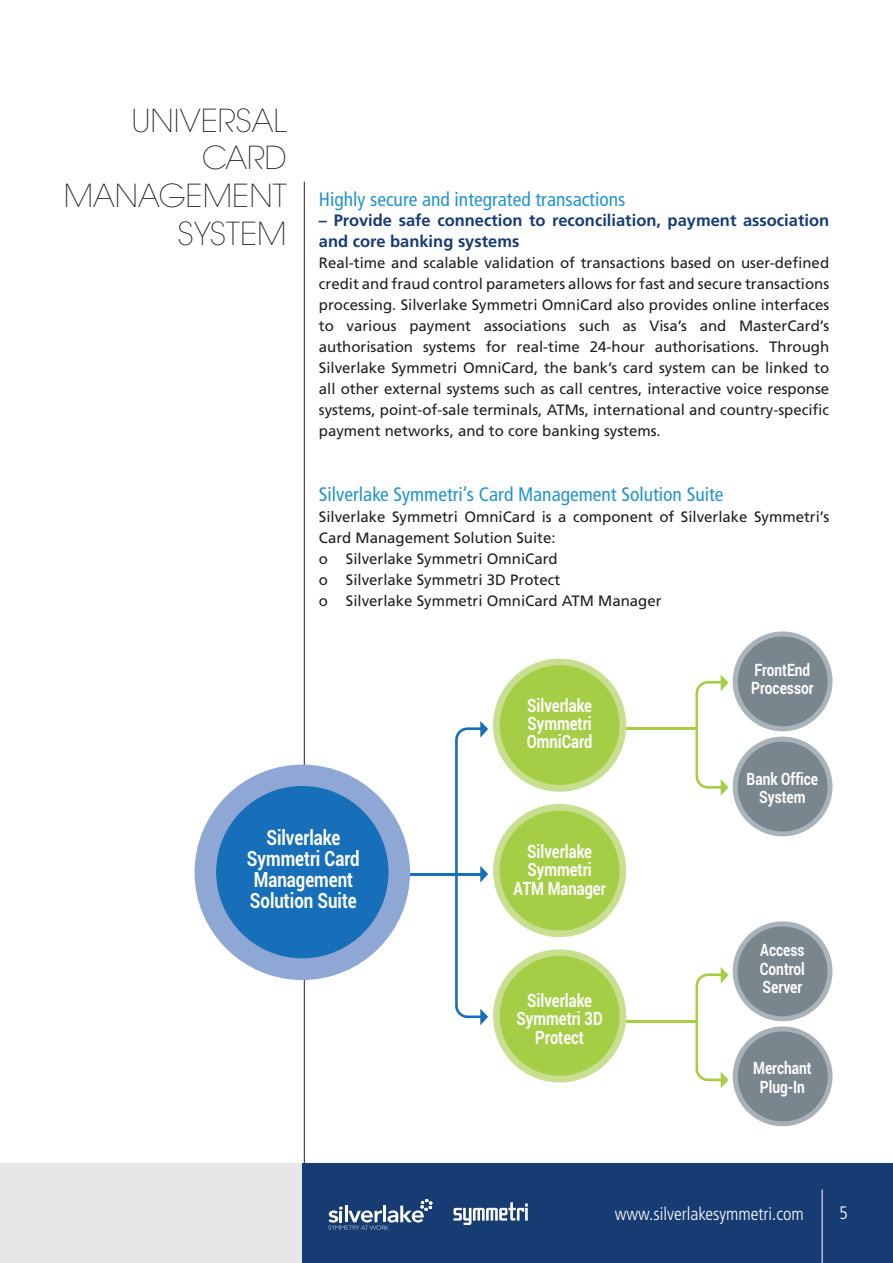
<style>
.page{position:relative;width:893px;height:1263px;background:#fff}
.page>*{position:absolute;margin:0;border:0;box-sizing:border-box;transform-origin:0 0}
.t1{font:200 31.5px/37.8px "ITC Avant Garde Std";color:#231f20;text-align:right}
.t2{font:700 21px/21px "Roboto";color:#fff;text-align:center;scale:.8 1}
.t3{font:condensed 19.5px "Frutiger LT Std";color:#2494cd}
.t4{font:700 18.45px/18.5px "Roboto";color:#fff;text-align:center;scale:.8 1}
.t5{font:300 condensed 18px "Frutiger LT Std";color:#fff}
.t6{font:700 17.1px/18.5px "Roboto";color:#fff;text-align:center;scale:.8 1}
.t7{font:700 16.5px/21px "Frutiger LT Std";color:#173c73}
.t8{font:15px/21px "Frutiger LT Std";color:#231f20;text-align:justify}
</style>
<div class="page">
<hr style="left:0;top:1164px;width:1px;height:99px;background:#173c73">
<hr style="left:304px;top:182px;width:1px;height:1027px;background:#231f20">
<div style="left:1px;top:1164px;width:304px;height:99px;background:#e6e7e9"></div>
<div style="left:303px;top:1164px;width:590px;height:99px;background:#173c73"></div>
<svg style="left:328px;top:1199px;width:105px;height:31px"></svg>
<svg style="left:453px;top:1202px;width:75px;height:23px"></svg>
<hr style="left:822px;top:1189px;width:1px;height:74px;background:#fff">
<div style="left:195px;top:765px;width:215px;height:215px;background:#8ea7d5;border-radius:50%"></div>
<div style="left:216px;top:786px;width:172px;height:172px;background:#166fb8;border-radius:50%"></div>
<div style="left:493px;top:659px;width:133px;height:133px;background:#c7df8f;border-radius:50%"></div>
<div style="left:500px;top:665px;width:119px;height:120px;background:#a5ce46;border-radius:50%"></div>
<div style="left:733px;top:631px;width:99px;height:100px;background:#a9b3ba;border-radius:50%"></div>
<div style="left:738px;top:636px;width:90px;height:90px;background:#7a868d;border-radius:50%"></div>
<div style="left:493px;top:804px;width:133px;height:133px;background:#c7df8f;border-radius:50%"></div>
<div style="left:500px;top:811px;width:119px;height:119px;background:#a5ce46;border-radius:50%"></div>
<div style="left:493px;top:949px;width:133px;height:133px;background:#c7df8f;border-radius:50%"></div>
<div style="left:500px;top:956px;width:119px;height:120px;background:#a5ce46;border-radius:50%"></div>
<div style="left:733px;top:736px;width:99px;height:100px;background:#a9b3ba;border-radius:50%"></div>
<div style="left:738px;top:742px;width:90px;height:89px;background:#7a868d;border-radius:50%"></div>
<div style="left:733px;top:921px;width:99px;height:100px;background:#a9b3ba;border-radius:50%"></div>
<div style="left:738px;top:926px;width:89px;height:90px;background:#7a868d;border-radius:50%"></div>
<div style="left:733px;top:1026px;width:99px;height:100px;background:#a8b1b8;border-radius:50%"></div>
<div style="left:738px;top:1031px;width:90px;height:90px;background:#7a868d;border-radius:50%"></div>
<svg style="left:455px;top:721px;width:33px;height:304px"></svg>
<hr style="left:410px;top:873px;width:72px;height:2px;background:#166fb8">
<svg style="left:695px;top:967px;width:33px;height:121px"></svg>
<hr style="left:626px;top:1020px;width:72px;height:3px;background:#a5ce46">
<svg style="left:695px;top:674px;width:33px;height:122px"></svg>
<hr style="left:626px;top:727px;width:72px;height:3px;background:#a5ce46">
<h1 class="t1" style="left:64px;top:102px;width:224px">UNIVERSAL<br>CARD<br>MANAGEMENT<br>SYSTEM</h1>
<h3 class="t3" style="left:319px;top:188px;width:308px">Highly secure and integrated transactions</h3>
<p class="t7" style="left:319px;top:210px;width:512px">– Provide safe connection to reconciliation, payment association and core banking systems</p>
<p class="t8" style="left:319px;top:252px;width:512px">Real-time and scalable validation of transactions based on user-defined credit and fraud control parameters allows for fast and secure transactions processing. Silverlake Symmetri OmniCard also provides online interfaces to various payment associations such as Visa’s and MasterCard’s authorisation systems for real-time 24-hour authorisations. Through Silverlake Symmetri OmniCard, the bank’s card system can be linked to all other external systems such as call centres, interactive voice response systems, point-of-sale terminals, ATMs, international and country-specific payment networks, and to core banking systems.</p>
<h3 class="t3" style="left:319px;top:483px;width:406px">Silverlake Symmetri’s Card Management Solution Suite</h3>
<p class="t8" style="left:319px;top:507px;width:512px;text-align:left">Silverlake Symmetri OmniCard is a component of Silverlake Symmetri’s Card Management Solution Suite:<br>o Silverlake Symmetri OmniCard<br>o Silverlake Symmetri 3D Protect<br>o Silverlake Symmetri OmniCard ATM Manager</p>
<p class="t4" style="left:527px;top:695px;width:84px;text-align:justify">Silverlake Symmetri OmniCard</p>
<p class="t6" style="left:751px;top:660px;width:79px;text-align:left">FrontEnd<br>Processor</p>
<p class="t6" style="left:747px;top:769px;width:91px">Bank Office<br>System</p>
<h2 class="t2" style="left:247px;top:826px;width:142px">Silverlake<br>Symmetri Card<br>Management<br>Solution Suite</h2>
<p class="t4" style="left:513px;top:841px;width:117px">Silverlake<br>Symmetri<br>ATM Manager</p>
<p class="t4" style="left:517px;top:990px;width:109px">Silverlake<br>Symmetri 3D<br>Protect</p>
<p class="t6" style="left:760px;top:940px;width:58px;text-align:justify">Access Control Server</p>
<p class="t6" style="left:753px;top:1058px;width:75px">Merchant<br>Plug-In</p>
<p class="t5" style="left:615px;top:1203px;width:190px">www.silverlakesymmetri.com</p>
<p class="t5" style="left:839px;top:1203px;width:10px">5</p>
</div>
